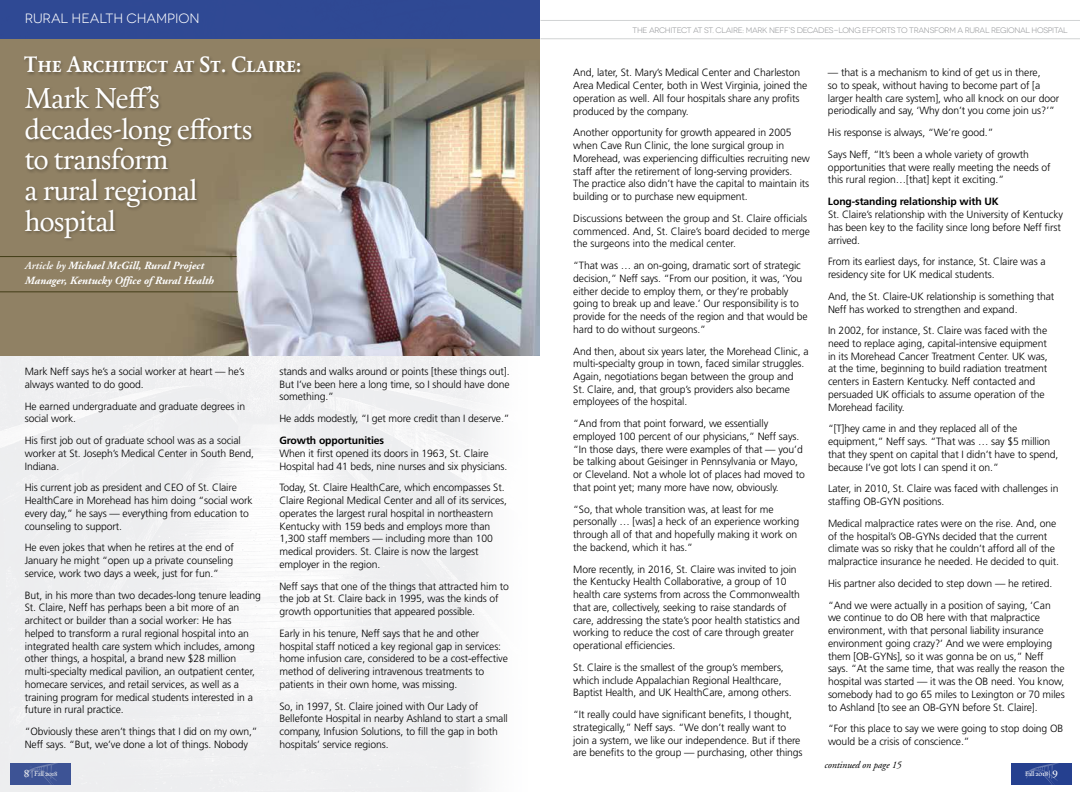
<style>
.page{position:relative;width:1080px;height:792px;background:#fff}
.page>*{position:absolute;margin:0;border:0;box-sizing:border-box;transform-origin:0 0}
.t1{font:28.6px/30.6px "Calendas Plus";letter-spacing:-.02em;color:#fff;scale:.96 1}
.t2{font:700 22.1px "Calendas Plus";letter-spacing:-.01em;color:#fff;scale:.94 1}
.t3{font:13.5px "Novecentowide";letter-spacing:-.01em;color:#fff}
.t4{font:italic 700 11px/15px "Adobe Garamond";color:#fff}
.t5{font:300 10.5px/12.7px "Frutiger LT Std";letter-spacing:-.01em;color:#000}
.t6{font:700 10.5px "Frutiger LT Std";letter-spacing:-.01em;color:#000}
.t7{font:italic 10px "Adobe Garamond";letter-spacing:-.01em;color:#000}
.t8{font:8px "Novecentowide";letter-spacing:-.04em;color:#939598}
.t9{font:6.5px "Calendas Plus";letter-spacing:-.03em;color:#fff}
.s1{font-weight:600}
.s2{font-size:11px}
.s3{font-size:7px}
</style>
<div class="page">
<div style="left:1011px;top:763px;width:61px;height:22px;background:#25408f"></div>
<svg style="left:1025px;top:763px;width:34px;height:22px"></svg>
<hr style="left:540px;top:39px;width:540px;height:1px;background:#d1d3d4">
<hr style="left:540px;top:20px;width:540px;height:1px;background:#d1d3d4">
<img style="left:0;top:20px;width:541px;height:772px">
<img style="left:0;top:39px;width:540px;height:317px">
<div style="left:0;top:0;width:540px;height:39px;background:#2f4994"></div>
<div style="left:24px;top:85px;width:232px;height:157px;background:#000;opacity:.3"></div>
<div style="left:23px;top:55px;width:281px;height:22px;background:#000;opacity:.3"></div>
<hr style="left:0;top:292px;width:238px;height:1px;background:#423d17">
<hr style="left:0;top:256px;width:237px;height:1px;background:#423d17">
<p class="t3" style="left:25px;top:11px;width:176px">RURAL HEALTH CHAMPION</p>
<h2 class="t2" style="left:24px;top:49px;width:297px">The Architect at St. Claire:</h2>
<h1 class="t1" style="left:25px;top:82px;width:238px">Mark Neff’s decades-long efforts to transform<br>a rural regional hospital</h1>
<p class="t4" style="left:24px;top:259px;width:191px"><span class="s1">Article by</span> Michael McGill, Rural Project<br>Manager, Kentucky Office of Rural Health</p>
<p class="t5" style="left:25px;top:365px;width:221px">Mark Neff says he’s a social worker at heart — he’s always wanted to do good.</p>
<p class="t5" style="left:25px;top:400px;width:222px">He earned undergraduate and graduate degrees in social work.</p>
<p class="t5" style="left:25px;top:434px;width:231px">His first job out of graduate school was as a social worker at St. Joseph’s Medical Center in South Bend,<br>Indiana.</p>
<p class="t5" style="left:25px;top:481px;width:230px">His current job as president and CEO of St. Claire HealthCare in Morehead has him doing “social work every day,” he says — everything from education to counseling to support.</p>
<p class="t5" style="left:25px;top:541px;width:211px;text-align:justify">He even jokes that when he retires at the end of January he might “open up a private counseling service, work two days a week, just for fun.”</p>
<p class="t5" style="left:25px;top:589px;width:238px">But, in his more than two decades-long tenure leading St. Claire, Neff has perhaps been a bit more of an architect or builder than a social worker: He has helped to transform a rural regional hospital into an integrated health care system which includes, among other things, a hospital, a brand new $28 million multi-specialty medical pavilion, an outpatient center, homecare services, and retail services, as well as a training program for medical students interested in a future in rural practice.</p>
<p class="t5" style="left:25px;top:725px;width:234px">“Obviously these aren’t things that I did on my own,”<br>Neff says. “But, we’ve done a lot of things. Nobody</p>
<p class="t5" style="left:280px;top:365px;width:232px;text-align:justify">stands and walks around or points [these things out].<br>But I’ve been here a long time, so I should have done something.”</p>
<p class="t5" style="left:280px;top:412px;width:232px">He adds modestly, “I get more credit than I deserve.”</p>
<p class="t6" style="left:280px;top:434px;width:106px">Growth opportunities</p>
<p class="t5" style="left:280px;top:447px;width:229px">When it first opened its doors in 1963, St. Claire<br>Hospital had 41 beds, nine nurses and six physicians.</p>
<p class="t5" style="left:280px;top:481px;width:229px">Today, St. Claire HealthCare, which encompasses St.<br>Claire Regional Medical Center and all of its services, operates the largest rural hospital in northeastern Kentucky with 159 beds and employs more than 1,300 staff members — including more than 100 medical providers. St. Claire is now the largest employer in the region.</p>
<p class="t5" style="left:280px;top:580px;width:231px">Neff says that one of the things that attracted him to the job at St. Claire back in 1995, was the kinds of growth opportunities that appeared possible.</p>
<p class="t5" style="left:280px;top:627px;width:230px">Early in his tenure, Neff says that he and other hospital staff noticed a key regional gap in services: home infusion care, considered to be a cost-effective method of delivering intravenous treatments to patients in their own home, was missing.</p>
<p class="t5" style="left:280px;top:700px;width:230px">So, in 1997, St. Claire joined with Our Lady of Bellefonte Hospital in nearby Ashland to start a small company, Infusion Solutions, to fill the gap in both hospitals’ service regions.</p>
<p class="t8" style="left:633px;top:25px;width:437px">THE ARCHITECT AT ST. CLAIRE: MARK NEFF’S DECADES-LONG EFFORTS TO TRANSFORM A RURAL REGIONAL HOSPITAL</p>
<p class="t5" style="left:573px;top:66px;width:236px">And, later, St. Mary’s Medical Center and Charleston Area Medical Center, both in West Virginia, joined the operation as well. All four hospitals share any profits produced by the company.</p>
<p class="t5" style="left:573px;top:126px;width:238px">Another opportunity for growth appeared in 2005 when Cave Run Clinic, the lone surgical group in Morehead, was experiencing difficulties recruiting new staff after the retirement of long-serving providers.<br>The practice also didn’t have the capital to maintain its building or to purchase new equipment.</p>
<p class="t5" style="left:573px;top:212px;width:238px">Discussions between the group and St. Claire officials commenced. And, St. Claire’s board decided to merge the surgeons into the medical center.</p>
<p class="t5" style="left:573px;top:259px;width:236px">“That was … an on-going, dramatic sort of strategic decision,” Neff says. “From our position, it was, ‘You either decide to employ them, or they’re probably going to break up and leave.’ Our responsibility is to provide for the needs of the region and that would be hard to do without surgeons.”</p>
<p class="t5" style="left:573px;top:345px;width:237px">And then, about six years later, the Morehead Clinic, a multi-specialty group in town, faced similar struggles.<br>Again, negotiations began between the group and<br>St. Claire, and, that group’s providers also became employees of the hospital.</p>
<p class="t5" style="left:573px;top:417px;width:233px">“And from that point forward, we essentially employed 100 percent of our physicians,” Neff says. “In those days, there were examples of that — you’d be talking about Geisinger in Pennsylvania or Mayo, or Cleveland. Not a whole lot of places had moved to that point yet; many more have now, obviously.</p>
<p class="t5" style="left:573px;top:503px;width:227px">“So, that whole transition was, at least for me personally … [was] a heck of an experience working through all of that and hopefully making it work on the backend, which it has.”</p>
<p class="t5" style="left:573px;top:563px;width:228px">More recently, in 2016, St. Claire was invited to join the Kentucky Health Collaborative, a group of 10 health care systems from across the Commonwealth that are, collectively, seeking to raise standards of care, addressing the state’s poor health statistics and working to reduce the cost of care through greater operational efficiencies.</p>
<p class="t5" style="left:573px;top:661px;width:220px">St. Claire is the smallest of the group’s members, which include Appalachian Regional Healthcare,<br>Baptist Health, and UK HealthCare, among others.</p>
<p class="t5" style="left:573px;top:708px;width:231px">“It really could have significant benefits, I thought, strategically,” Neff says. “We don’t really want to join a system, we like our independence. But if there are benefits to the group — purchasing, other things</p>
<p class="t5" style="left:828px;top:66px;width:233px">— that is a mechanism to kind of get us in there,<br>so to speak, without having to become part of [a larger health care system], who all knock on our door periodically and say, ‘Why don’t you come join us?’”</p>
<p class="t5" style="left:828px;top:122px;width:203px;line-height:21.7px">His response is always, “We’re good.”<br>Says Neff, “It’s been a whole variety of growth</p>
<p class="t5" style="left:828px;top:161px;width:224px">opportunities that were really meeting the needs of this rural region…[that] kept it exciting.”</p>
<p class="t6" style="left:828px;top:195px;width:172px">Long-standing relationship with UK</p>
<p class="t5" style="left:828px;top:208px;width:237px">St. Claire’s relationship with the University of Kentucky has been key to the facility since long before Neff first arrived.</p>
<p class="t5" style="left:828px;top:255px;width:219px">From its earliest days, for instance, St. Claire was a residency site for UK medical students.</p>
<p class="t5" style="left:828px;top:290px;width:228px">And, the St. Claire-UK relationship is something that<br>Neff has worked to strengthen and expand.</p>
<p class="t5" style="left:828px;top:324px;width:221px">In 2002, for instance, St. Claire was faced with the need to replace aging, capital-intensive equipment in its Morehead Cancer Treatment Center. UK was, at the time, beginning to build radiation treatment centers in Eastern Kentucky. Neff contacted and persuaded UK officials to assume operation of the Morehead facility.</p>
<p class="t5" style="left:828px;top:423px;width:232px">“[T]hey came in and they replaced all of the equipment,” Neff says. “That was … say $5 million that they spent on capital that I didn’t have to spend, because I’ve got lots I can spend it on.”</p>
<p class="t5" style="left:828px;top:483px;width:232px">Later, in 2010, St. Claire was faced with challenges in staffing OB-GYN positions.</p>
<p class="t5" style="left:828px;top:517px;width:232px">Medical malpractice rates were on the rise. And, one of the hospital’s OB-GYNs decided that the current climate was so risky that he couldn’t afford all of the malpractice insurance he needed. He decided to quit.</p>
<p class="t5" style="left:828px;top:573px;width:226px;line-height:21.7px">His partner also decided to step down — he retired. “And we were actually in a position of saying, ‘Can</p>
<p class="t5" style="left:828px;top:612px;width:238px">we continue to do OB here with that malpractice environment, with that personal liability insurance environment going crazy?’ And we were employing them [OB-GYNs], so it was gonna be on us,” Neff says. “At the same time, that was really the reason the hospital was started — it was the OB need. You know, somebody had to go 65 miles to Lexington or 70 miles to Ashland [to see an OB-GYN before St. Claire].</p>
<p class="t5" style="left:828px;top:723px;width:237px">“For this place to say we were going to stop doing OB would be a crisis of conscience.”</p>
<p class="t7" style="left:824px;top:759px;width:79px">continued on page 15</p>
<p class="t9" style="left:24px;top:769px;width:35px"><span class="s2">8</span> <span class="s3">| F</span>all 2018</p>
<p class="t9" style="left:1025px;top:769px;width:35px">Fall 2018 <span class="s3">|</span> <span class="s2">9</span></p>
</div>
